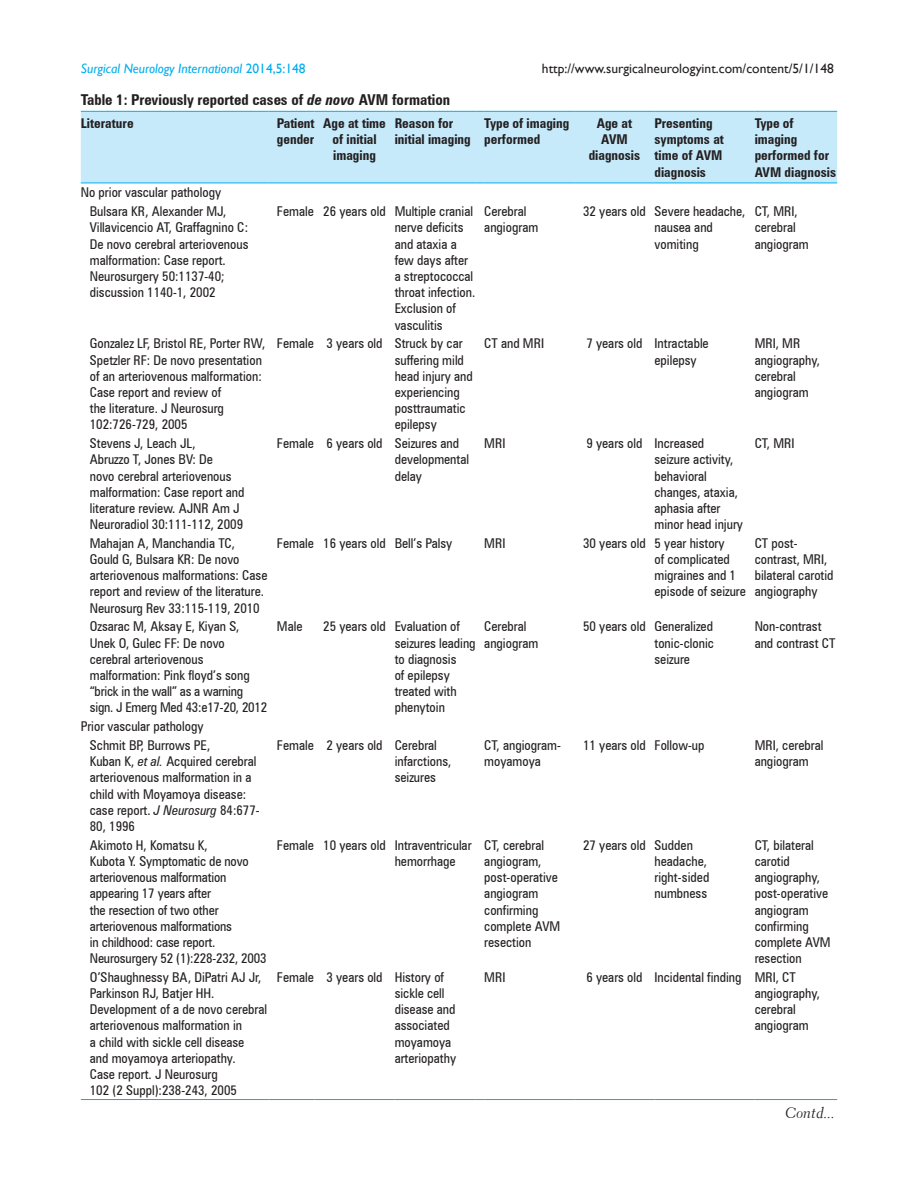
<style>
.page{position:relative;width:918px;height:1188px;background:#fff}
.page>*{position:absolute;margin:0;border:0;box-sizing:border-box;transform-origin:0 0}
.TT{font:700 condensed 15px "Zurich BT";color:#231f20}
.TX{font:15px "Transitional 521 BT Cursive A";color:#231f20}
.TB{font:condensed 13.5px/16.2px "Zurich BT";color:#231f20}
.TCH{font:700 condensed 13.5px/16.2px "Zurich BT";color:#231f20}
.t1{font:13.5px "Gill Sans";color:#231f20}
.t2{font:italic 13.5px "Gill Sans";color:#00aeef}
.s1{font-style:normal}
.s2{font-style:italic}
</style>
<div class="page">
<div style="left:81px;top:112px;width:756px;height:71px;background:#c6eafa"></div>
<hr style="left:81px;top:1099px;width:187px;height:1px;background:#00aeef">
<hr style="left:277px;top:1099px;width:37px;height:1px;background:#00aeef">
<hr style="left:323px;top:1099px;width:63px;height:1px;background:#00aeef">
<hr style="left:395px;top:1099px;width:81px;height:1px;background:#00aeef">
<hr style="left:484px;top:1099px;width:90px;height:1px;background:#00aeef">
<hr style="left:583px;top:1099px;width:63px;height:1px;background:#00aeef">
<hr style="left:655px;top:1099px;width:91px;height:1px;background:#00aeef">
<hr style="left:755px;top:1099px;width:82px;height:1px;background:#00aeef">
<hr style="left:81px;top:183px;width:187px;height:1px;background:#00aeef">
<hr style="left:277px;top:183px;width:37px;height:1px;background:#00aeef">
<hr style="left:323px;top:183px;width:63px;height:1px;background:#00aeef">
<hr style="left:395px;top:183px;width:81px;height:1px;background:#00aeef">
<hr style="left:484px;top:183px;width:90px;height:1px;background:#00aeef">
<hr style="left:583px;top:183px;width:63px;height:1px;background:#00aeef">
<hr style="left:655px;top:183px;width:91px;height:1px;background:#00aeef">
<hr style="left:755px;top:183px;width:82px;height:1px;background:#00aeef">
<hr style="left:81px;top:111px;width:187px;height:1px;background:#00aeef">
<hr style="left:277px;top:111px;width:37px;height:1px;background:#00aeef">
<hr style="left:323px;top:111px;width:63px;height:1px;background:#00aeef">
<hr style="left:395px;top:111px;width:81px;height:1px;background:#00aeef">
<hr style="left:484px;top:111px;width:90px;height:1px;background:#00aeef">
<hr style="left:583px;top:111px;width:63px;height:1px;background:#00aeef">
<hr style="left:655px;top:111px;width:91px;height:1px;background:#00aeef">
<hr style="left:755px;top:111px;width:82px;height:1px;background:#00aeef">
<p class="t2" style="left:81px;top:61px;width:226px">Surgical Neurology International <span class="s1">2014,5:148</span></p>
<p class="t1" style="left:542px;top:61px;width:293px">http://www.surgicalneurologyint.com/content/5/1/148</p>
<p class="TT" style="left:81px;top:91px;width:371px">Table 1: Previously reported cases of <span class="s2">de novo</span> AVM formation</p>
<p class="TCH" style="left:81px;top:115px;width:54px">Literature</p>
<p class="TCH" style="left:277px;top:115px;width:39px">Patient gender</p>
<p class="TCH" style="left:323px;top:115px;width:64px;text-align:center">Age at time of initial imaging</p>
<p class="TCH" style="left:395px;top:115px;width:78px">Reason for initial imaging</p>
<p class="TCH" style="left:484px;top:115px;width:87px">Type of imaging performed</p>
<p class="TCH" style="left:589px;top:115px;width:53px;text-align:center">Age at<br>AVM diagnosis</p>
<p class="TCH" style="left:655px;top:115px;width:71px">Presenting symptoms at time of AVM diagnosis</p>
<p class="TCH" style="left:755px;top:115px;width:83px">Type of imaging performed for<br>AVM diagnosis</p>
<p class="TB" style="left:81px;top:184px;width:142px">No prior vascular pathology</p>
<p class="TB" style="left:90px;top:203px;width:160px">Bulsara KR, Alexander MJ,<br>Villavicencio AT, Graffagnino C:<br>De novo cerebral arteriovenous malformation: Case report.<br>Neurosurgery 50:1137‑40; discussion 1140‑1, 2002</p>
<p class="TB" style="left:277px;top:203px;width:38px">Female</p>
<p class="TB" style="left:323px;top:203px;width:64px">26 years old</p>
<p class="TB" style="left:395px;top:203px;width:82px">Multiple cranial nerve deficits and ataxia a few days after a streptococcal throat infection.<br>Exclusion of vasculitis</p>
<p class="TB" style="left:484px;top:203px;width:55px">Cerebral angiogram</p>
<p class="TB" style="left:583px;top:203px;width:64px">32 years old</p>
<p class="TB" style="left:655px;top:203px;width:92px">Severe headache, nausea and vomiting</p>
<p class="TB" style="left:755px;top:203px;width:55px">CT, MRI, cerebral angiogram</p>
<p class="TB" style="left:90px;top:335px;width:177px">Gonzalez LF, Bristol RE, Porter RW,<br>Spetzler RF: De novo presentation of an arteriovenous malformation:<br>Case report and review of<br>the literature. J Neurosurg<br>102:726‑729, 2005</p>
<p class="TB" style="left:277px;top:335px;width:38px">Female</p>
<p class="TB" style="left:326px;top:335px;width:58px">3 years old</p>
<p class="TB" style="left:395px;top:335px;width:80px">Struck by car suffering mild head injury and experiencing posttraumatic epilepsy</p>
<p class="TB" style="left:484px;top:335px;width:61px">CT and MRI</p>
<p class="TB" style="left:586px;top:335px;width:58px">7 years old</p>
<p class="TB" style="left:655px;top:335px;width:56px">Intractable epilepsy</p>
<p class="TB" style="left:755px;top:335px;width:67px">MRI, MR angiography, cerebral angiogram</p>
<p class="TB" style="left:90px;top:435px;width:156px">Stevens J, Leach JL,<br>Abruzzo T, Jones BV: De<br>novo cerebral arteriovenous malformation: Case report and literature review. AJNR Am J<br>Neuroradiol 30:111‑112, 2009</p>
<p class="TB" style="left:277px;top:435px;width:38px">Female</p>
<p class="TB" style="left:326px;top:435px;width:58px">6 years old</p>
<p class="TB" style="left:395px;top:435px;width:76px">Seizures and developmental delay</p>
<p class="TB" style="left:484px;top:435px;width:23px">MRI</p>
<p class="TB" style="left:586px;top:435px;width:58px">9 years old</p>
<p class="TB" style="left:655px;top:435px;width:90px">Increased<br>seizure activity, behavioral changes, ataxia, aphasia after minor head injury</p>
<p class="TB" style="left:755px;top:435px;width:41px">CT, MRI</p>
<p class="TB" style="left:90px;top:535px;width:179px">Mahajan A, Manchandia TC,<br>Gould G, Bulsara KR: De novo arteriovenous malformations: Case report and review of the literature.<br>Neurosurg Rev 33:115‑119, 2010</p>
<p class="TB" style="left:277px;top:535px;width:38px">Female</p>
<p class="TB" style="left:323px;top:535px;width:64px">16 years old</p>
<p class="TB" style="left:395px;top:535px;width:59px">Bell’s Palsy</p>
<p class="TB" style="left:484px;top:535px;width:23px">MRI</p>
<p class="TB" style="left:583px;top:535px;width:64px">30 years old</p>
<p class="TB" style="left:655px;top:535px;width:93px">5 year history<br>of complicated migraines and 1 episode of seizure</p>
<p class="TB" style="left:755px;top:535px;width:80px">CT post‑ contrast, MRI, bilateral carotid angiography</p>
<p class="TB" style="left:90px;top:618px;width:151px">Ozsarac M, Aksay E, Kiyan S,</p>
<p class="TB" style="left:90px;top:635px;width:179px">Unek O, Gulec FF: De novo cerebral arteriovenous malformation: Pink floyd’s song “brick in the wall” as a warning sign. J Emerg Med 43:e17‑20, 2012</p>
<p class="TB" style="left:277px;top:618px;width:27px">Male</p>
<p class="TB" style="left:323px;top:618px;width:64px">25 years old</p>
<p class="TB" style="left:395px;top:618px;width:82px">Evaluation of seizures leading to diagnosis<br>of epilepsy treated with phenytoin</p>
<p class="TB" style="left:484px;top:618px;width:55px">Cerebral angiogram</p>
<p class="TB" style="left:583px;top:618px;width:64px">50 years old</p>
<p class="TB" style="left:655px;top:618px;width:61px;text-align:justify">Generalized tonic‑clonic seizure</p>
<p class="TB" style="left:755px;top:618px;width:82px">Non‑contrast and contrast CT</p>
<p class="TB" style="left:81px;top:718px;width:124px">Prior vascular pathology</p>
<p class="TB" style="left:90px;top:737px;width:170px">Schmit BP, Burrows PE,<br>Kuban K, <span class="s2">et al.</span> Acquired cerebral arteriovenous malformation in a child with Moyamoya disease: case report. <span class="s2">J Neurosurg</span> 84:677-<br>80, 1996</p>
<p class="TB" style="left:277px;top:737px;width:38px">Female</p>
<p class="TB" style="left:326px;top:737px;width:58px">2 years old</p>
<p class="TB" style="left:395px;top:737px;width:58px">Cerebral infarctions, seizures</p>
<p class="TB" style="left:484px;top:737px;width:77px">CT, angiogram&shy;moyamoya</p>
<p class="TB" style="left:583px;top:737px;width:64px">11 years old</p>
<p class="TB" style="left:655px;top:737px;width:51px">Follow‑up</p>
<p class="TB" style="left:755px;top:737px;width:70px">MRI, cerebral angiogram</p>
<p class="TB" style="left:90px;top:837px;width:178px">Akimoto H, Komatsu K,<br>Kubota Y. Symptomatic de novo arteriovenous malformation appearing 17 years after<br>the resection of two other arteriovenous malformations<br>in childhood: case report.<br>Neurosurgery 52 (1):228-232, 2003</p>
<p class="TB" style="left:277px;top:837px;width:38px">Female</p>
<p class="TB" style="left:323px;top:837px;width:64px">10 years old</p>
<p class="TB" style="left:395px;top:837px;width:78px">Intraventricular hemorrhage</p>
<p class="TB" style="left:484px;top:837px;width:77px">CT, cerebral angiogram, post‑operative angiogram confirming complete AVM resection</p>
<p class="TB" style="left:583px;top:837px;width:64px">27 years old</p>
<p class="TB" style="left:655px;top:837px;width:56px">Sudden headache, right‑sided numbness</p>
<p class="TB" style="left:755px;top:837px;width:77px">CT, bilateral carotid angiography, post‑operative angiogram confirming complete AVM resection</p>
<p class="TB" style="left:90px;top:969px;width:179px">O’Shaughnessy BA, DiPatri AJ Jr,<br>Parkinson RJ, Batjer HH.<br>Development of a de novo cerebral arteriovenous malformation in<br>a child with sickle cell disease<br>and moyamoya arteriopathy.<br>Case report. J Neurosurg<br>102 (2 Suppl):238-243, 2005</p>
<p class="TB" style="left:277px;top:969px;width:38px">Female</p>
<p class="TB" style="left:326px;top:969px;width:58px">3 years old</p>
<p class="TB" style="left:395px;top:969px;width:63px">History of sickle cell disease and associated moyamoya arteriopathy</p>
<p class="TB" style="left:484px;top:969px;width:23px">MRI</p>
<p class="TB" style="left:586px;top:969px;width:58px">6 years old</p>
<p class="TB" style="left:655px;top:969px;width:88px">Incidental finding</p>
<p class="TB" style="left:755px;top:969px;width:67px">MRI, CT angiography, cerebral angiogram</p>
<p class="TX" style="left:785px;top:1104px;width:51px">Contd...</p>
</div>
